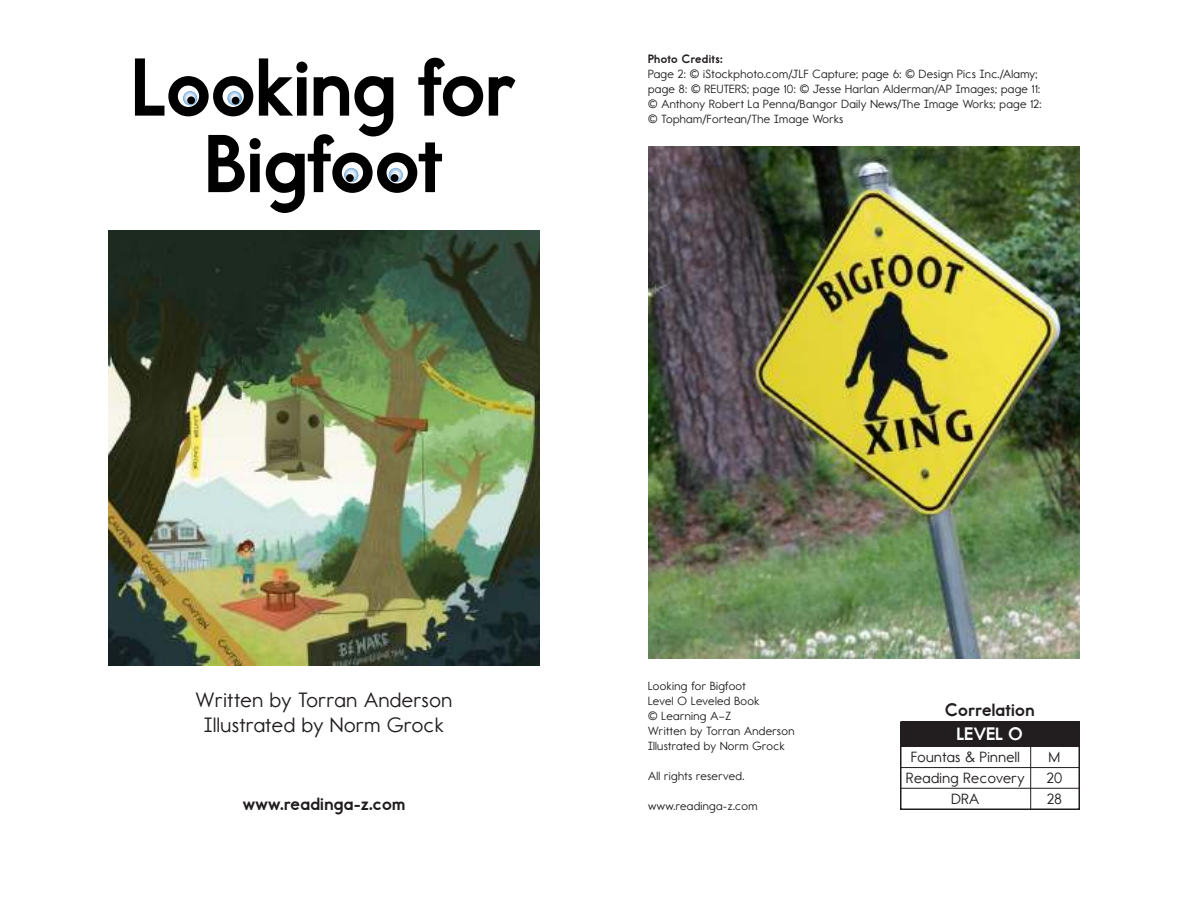
<style>
.page{position:relative;width:1188px;height:918px;background:#fff}
.page>*{position:absolute;margin:0;border:0;box-sizing:border-box;transform-origin:0 0}
.t1{font:82.5px "Report School Hv";color:#000}
.t2{font:21px/25.2px "Report School Rg";letter-spacing:.03em;color:#221e1f;text-align:center}
.t3{font:18px "Report School Hv";letter-spacing:.02em;color:#221e1f}
.t4{font:18px "Report School Hv";letter-spacing:.02em;color:#fff}
.t5{font:15px/21px "Report School Rg";letter-spacing:.03em;color:#221e1f}
.t6{font:12px/15px "Report School Rg";letter-spacing:.03em;color:#221e1f}
.t7{font:12px "Report School Hv";letter-spacing:.03em;color:#221e1f}
</style>
<div class="page">
<img style="left:108px;top:230px;width:432px;height:436px">
<img style="left:648px;top:146px;width:432px;height:513px">
<div style="left:900px;top:721px;width:180px;height:89px;border:2px solid #221e1f"></div>
<div style="left:901px;top:721px;width:178px;height:26px;background:#221e1f"></div>
<hr style="left:900px;top:767px;width:180px;height:1px;background:#221e1f">
<hr style="left:900px;top:788px;width:180px;height:1px;background:#221e1f">
<hr style="left:1030px;top:745px;width:1px;height:65px;background:#221e1f">
<img style="left:183px;top:91px;width:15px;height:15px">
<img style="left:227px;top:91px;width:15px;height:15px">
<div style="left:187px;top:96px;width:8px;height:8px;background:#000;border-radius:50%"></div>
<div style="left:232px;top:97px;width:7px;height:7px;background:#000;border-radius:50%"></div>
<img style="left:344px;top:168px;width:15px;height:14px">
<img style="left:388px;top:168px;width:15px;height:14px">
<div style="left:346px;top:174px;width:8px;height:8px;background:#000;border-radius:50%"></div>
<div style="left:391px;top:174px;width:7px;height:8px;background:#000;border-radius:50%"></div>
<h1 class="t1" style="left:132px;top:38px;width:386px">Looking for</h1>
<h1 class="t1" style="left:205px;top:114px;width:239px">Bigfoot</h1>
<p class="t7" style="left:648px;top:52px;width:76px">Photo Credits:</p>
<p class="t6" style="left:648px;top:66px;width:395px">Page 2: © iStockphoto.com/JLF Capture; page 6: © Design Pics Inc./Alamy; page 8: © REUTERS; page 10: © Jesse Harlan Alderman/AP Images; page 11: © Anthony Robert La Penna/Bangor Daily News/The Image Works; page 12:</p>
<p class="t6" style="left:648px;top:111px;width:197px">© Topham/Fortean/The Image Works</p>
<p class="t6" style="left:648px;top:678px;width:148px">Looking for Bigfoot<br>Level O Leveled Book<br>© Learning A–Z<br>Written by Torran Anderson<br>Illustrated by Norm Grock</p>
<p class="t6" style="left:648px;top:768px;width:98px">All rights reserved.</p>
<p class="t6" style="left:648px;top:798px;width:111px">www.readinga-z.com</p>
<h2 class="t2" style="left:196px;top:687px;width:258px">Written by Torran Anderson<br>Illustrated by Norm Grock</h2>
<h3 class="t3" style="left:945px;top:699px;width:91px">Correlation</h3>
<h3 class="t4" style="left:957px;top:723px;width:67px">LEVEL O</h3>
<p class="t5" style="left:906px;top:746px;width:120px;text-align:center">Fountas &amp; Pinnell<br>Reading Recovery<br>DRA</p>
<h3 class="t3" style="left:243px;top:793px;width:164px">www.readinga-z.com</h3>
<p class="t5" style="left:1047px;top:746px;width:17px">M<br>20<br>28</p>
</div>
